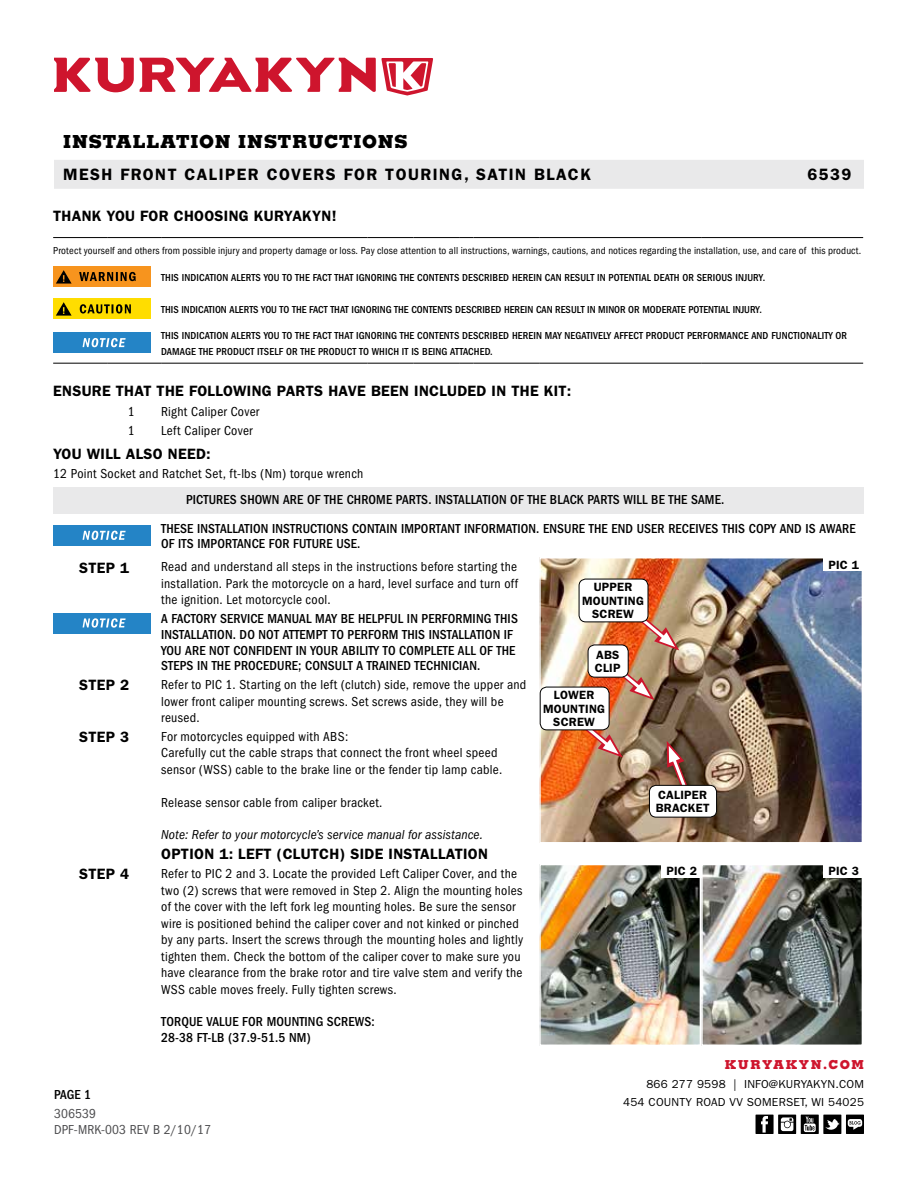
<style>
.page{position:relative;width:918px;height:1188px;background:#fff}
.page>*{position:absolute;margin:0;border:0;box-sizing:border-box;transform-origin:0 0}
.t1{font:800 18px "Memphis";letter-spacing:.04em;color:#000}
.t2{font:600 16.5px "Franklin Gothic";letter-spacing:.09em;color:#000}
.t3{font:600 15px "Franklin Gothic";letter-spacing:.02em;color:#000}
.t4{font:condensed 13.5px/16.5px "Franklin Gothic";letter-spacing:.02em;color:#000}
.t5{font:500 condensed 13.5px/15.8px "Franklin Gothic";letter-spacing:.01em;color:#000}
.t6{font:italic condensed 13.5px "Franklin Gothic";letter-spacing:.01em;color:#000}
.t7{font:condensed 13.5px/15.8px "Franklin Gothic";letter-spacing:.01em;color:#4d4d4f}
.t8{font:800 12.3px "Memphis";letter-spacing:.12em;color:#ce152d}
.t9{font:600 12px/13.5px "Franklin Gothic";letter-spacing:.02em;color:#000}
.t10{font:11.7px/18px "Franklin Gothic";letter-spacing:.02em;color:#000;text-align:right}
.t11{font:500 condensed 10.5px/15.8px "Franklin Gothic";letter-spacing:.01em;color:#000}
.t12{font:condensed 10.5px "Franklin Gothic";letter-spacing:.015em;color:#000}
</style>
<div class="page">
<svg style="left:54px;top:58px;width:379px;height:38px"></svg>
<div style="left:54px;top:160px;width:810px;height:29px;background:#e9e9ea"></div>
<div style="left:846px;top:1115px;width:18px;height:19px;background:#000"></div>
<svg style="left:848px;top:1119px;width:14px;height:11px"></svg>
<svg style="left:778px;top:1115px;width:18px;height:19px"></svg>
<svg style="left:781px;top:1117px;width:12px;height:14px"></svg>
<div style="left:756px;top:1115px;width:18px;height:19px;background:#000"></div>
<svg style="left:761px;top:1116px;width:7px;height:17px"></svg>
<svg style="left:801px;top:1115px;width:18px;height:19px"></svg>
<svg style="left:804px;top:1117px;width:12px;height:15px"></svg>
<div style="left:823px;top:1115px;width:18px;height:19px;background:#000"></div>
<svg style="left:825px;top:1119px;width:15px;height:11px"></svg>
<hr style="left:53px;top:237px;width:54px;height:1px;background:#000">
<hr style="left:107px;top:237px;width:54px;height:1px;background:#000">
<hr style="left:161px;top:237px;width:207px;height:1px;background:#000">
<hr style="left:368px;top:237px;width:45px;height:1px;background:#000">
<hr style="left:413px;top:237px;width:46px;height:1px;background:#000">
<svg style="left:459px;top:237px;width:14px;height:1px"></svg>
<hr style="left:473px;top:237px;width:66px;height:1px;background:#000">
<hr style="left:539px;top:237px;width:162px;height:1px;background:#000">
<hr style="left:701px;top:237px;width:162px;height:1px;background:#000">
<hr style="left:53px;top:363px;width:54px;height:1px;background:#000">
<hr style="left:107px;top:363px;width:54px;height:1px;background:#000">
<hr style="left:161px;top:363px;width:207px;height:1px;background:#000">
<hr style="left:368px;top:363px;width:45px;height:1px;background:#000">
<hr style="left:413px;top:363px;width:46px;height:1px;background:#000">
<svg style="left:459px;top:363px;width:14px;height:1px"></svg>
<hr style="left:473px;top:363px;width:66px;height:1px;background:#000">
<hr style="left:539px;top:363px;width:162px;height:1px;background:#000">
<hr style="left:701px;top:363px;width:162px;height:1px;background:#000">
<div style="left:53px;top:267px;width:97px;height:20px;background:#f7941e"></div>
<svg style="left:79px;top:272px;width:57px;height:9px"></svg>
<svg style="left:56px;top:270px;width:16px;height:14px"></svg>
<div style="left:53px;top:299px;width:97px;height:20px;background:#fd0"></div>
<svg style="left:56px;top:302px;width:16px;height:14px"></svg>
<svg style="left:80px;top:304px;width:51px;height:10px"></svg>
<div style="left:53px;top:333px;width:97px;height:20px;background:#2484c6"></div>
<svg style="left:83px;top:338px;width:43px;height:9px"></svg>
<div style="left:53px;top:525px;width:97px;height:20px;background:#2484c6"></div>
<svg style="left:83px;top:531px;width:43px;height:9px"></svg>
<img style="left:542px;top:560px;width:318px;height:281px">
<div style="left:539px;top:557px;width:324px;height:287px;border:2px solid #fff"></div>
<div style="left:53px;top:613px;width:97px;height:20px;background:#2484c6"></div>
<svg style="left:83px;top:618px;width:43px;height:10px"></svg>
<img style="left:542px;top:867px;width:156px;height:176px">
<div style="left:539px;top:864px;width:162px;height:182px;border:2px solid #fff"></div>
<img style="left:704px;top:867px;width:156px;height:176px">
<div style="left:701px;top:864px;width:162px;height:182px;border:2px solid #fff"></div>
<div style="left:824px;top:557px;width:40px;height:14px;background:#fff"></div>
<div style="left:824px;top:864px;width:40px;height:14px;background:#fff"></div>
<div style="left:662px;top:864px;width:40px;height:14px;background:#fff"></div>
<svg style="left:573px;top:714px;width:50px;height:44px;background:#d17e57"></svg>
<svg style="left:629px;top:607px;width:50px;height:43px;background:#cc8360"></svg>
<svg style="left:605px;top:657px;width:50px;height:43px;background:#c68061"></svg>
<svg style="left:664px;top:741px;width:30px;height:44px"></svg>
<div style="left:588px;top:645px;width:40px;height:32px;background:#fff;border-radius:7px"></div>
<div style="left:588px;top:645px;width:40px;height:32px;border:1px solid #000;border-radius:7px"></div>
<div style="left:579px;top:579px;width:69px;height:43px;background:#fff;border-radius:7px"></div>
<div style="left:579px;top:579px;width:69px;height:43px;border:1px solid #000;border-radius:7px"></div>
<div style="left:649px;top:785px;width:68px;height:32px;background:#fff;border-radius:7px"></div>
<div style="left:649px;top:785px;width:68px;height:32px;border:1px solid #000;border-radius:7px"></div>
<div style="left:540px;top:687px;width:69px;height:43px;background:#fff;border-radius:7px"></div>
<div style="left:540px;top:687px;width:69px;height:43px;border:1px solid #000;border-radius:7px"></div>
<div style="left:53px;top:488px;width:810px;height:26px;background:#e9e9ea"></div>
<h1 class="t1" style="left:63px;top:130px;width:346px">INSTALLATION INSTRUCTIONS</h1>
<p class="t2" style="left:63px;top:165px;width:529px">MESH FRONT CALIPER COVERS FOR TOURING, SATIN BLACK</p>
<p class="t2" style="left:807px;top:165px;width:46px">6539</p>
<p class="t3" style="left:53px;top:207px;width:285px">THANK YOU FOR CHOOSING KURYAKYN!</p>
<p class="t12" style="left:53px;top:245px;width:810px">Protect yourself and others from possible injury and property damage or loss. Pay close attention to all instructions, warnings, cautions, and notices regarding the installation, use, and care of this product.</p>
<p class="t11" style="left:161px;top:270px;width:606px">THIS INDICATION ALERTS YOU TO THE FACT THAT IGNORING THE CONTENTS DESCRIBED HEREIN CAN RESULT IN POTENTIAL DEATH OR SERIOUS INJURY.</p>
<p class="t11" style="left:161px;top:302px;width:602px">THIS INDICATION ALERTS YOU TO THE FACT THAT IGNORING THE CONTENTS DESCRIBED HEREIN CAN RESULT IN MINOR OR MODERATE POTENTIAL INJURY.</p>
<p class="t11" style="left:161px;top:328px;width:687px">THIS INDICATION ALERTS YOU TO THE FACT THAT IGNORING THE CONTENTS DESCRIBED HEREIN MAY NEGATIVELY AFFECT PRODUCT PERFORMANCE AND FUNCTIONALITY OR<br>DAMAGE THE PRODUCT ITSELF OR THE PRODUCT TO WHICH IT IS BEING ATTACHED.</p>
<p class="t3" style="left:53px;top:382px;width:520px">ENSURE THAT THE FOLLOWING PARTS HAVE BEEN INCLUDED IN THE KIT:</p>
<p class="t4" style="left:128px;top:404px;width:8px">1</p>
<p class="t4" style="left:161px;top:404px;width:100px">Right Caliper Cover</p>
<p class="t4" style="left:128px;top:423px;width:8px">1</p>
<p class="t4" style="left:161px;top:423px;width:93px">Left Caliper Cover</p>
<p class="t3" style="left:53px;top:445px;width:159px">YOU WILL ALSO NEED:</p>
<p class="t4" style="left:53px;top:466px;width:312px">12 Point Socket and Ratchet Set, ft-lbs (Nm) torque wrench</p>
<p class="t5" style="left:186px;top:492px;width:540px">PICTURES SHOWN ARE OF THE CHROME PARTS. INSTALLATION OF THE BLACK PARTS WILL BE THE SAME.</p>
<p class="t5" style="left:161px;top:520px;width:696px">THESE INSTALLATION INSTRUCTIONS CONTAIN IMPORTANT INFORMATION. ENSURE THE END USER RECEIVES THIS COPY AND IS AWARE<br>OF ITS IMPORTANCE FOR FUTURE USE.</p>
<p class="t3" style="left:79px;top:559px;width:52px">STEP 1</p>
<p class="t4" style="left:161px;top:559px;width:358px;text-align:justify">Read and understand all steps in the instructions before starting the installation. Park the motorcycle on a hard, level surface and turn off the ignition. Let motorcycle cool.</p>
<p class="t5" style="left:161px;top:611px;width:358px">A FACTORY SERVICE MANUAL MAY BE HELPFUL IN PERFORMING THIS INSTALLATION. DO NOT ATTEMPT TO PERFORM THIS INSTALLATION IF YOU ARE NOT CONFIDENT IN YOUR ABILITY TO COMPLETE ALL OF THE STEPS IN THE PROCEDURE; CONSULT A TRAINED TECHNICIAN.</p>
<p class="t3" style="left:79px;top:676px;width:52px">STEP 2</p>
<p class="t4" style="left:161px;top:677px;width:367px">Refer to PIC 1. Starting on the left (clutch) side, remove the upper and lower front caliper mounting screws. Set screws aside, they will be reused.</p>
<p class="t3" style="left:79px;top:728px;width:52px">STEP 3</p>
<p class="t4" style="left:161px;top:728px;width:343px">For motorcycles equipped with ABS:<br>Carefully cut the cable straps that connect the front wheel speed sensor (WSS) cable to the brake line or the fender tip lamp cable.</p>
<p class="t4" style="left:161px;top:794px;width:223px">Release sensor cable from caliper bracket.</p>
<p class="t6" style="left:161px;top:827px;width:323px">Note: Refer to your motorcycle’s service manual for assistance.</p>
<p class="t3" style="left:161px;top:845px;width:328px">OPTION 1: LEFT (CLUTCH) SIDE INSTALLATION</p>
<p class="t3" style="left:79px;top:865px;width:52px">STEP 4</p>
<p class="t4" style="left:161px;top:866px;width:364px">Refer to PIC 2 and 3. Locate the provided Left Caliper Cover, and the two (2) screws that were removed in Step 2. Align the mounting holes of the cover with the left fork leg mounting holes. Be sure the sensor wire is positioned behind the caliper cover and not kinked or pinched by any parts. Insert the screws through the mounting holes and lightly tighten them. Check the bottom of the caliper cover to make sure you have clearance from the brake rotor and tire valve stem and verify the WSS cable moves freely. Fully tighten screws.</p>
<p class="t5" style="left:161px;top:1014px;width:215px">TORQUE VALUE FOR MOUNTING SCREWS:<br>28-38 FT-LB (37.9-51.5 NM)</p>
<p class="t5" style="left:54px;top:1087px;width:39px">PAGE 1</p>
<p class="t7" style="left:54px;top:1106px;width:159px">306539<br>DPF-MRK-003 REV B 2/10/17</p>
<p class="t9" style="left:582px;top:581px;width:63px;text-align:center">UPPER<br>MOUNTING<br>SCREW</p>
<p class="t9" style="left:595px;top:648px;width:27px">ABS<br>CLIP</p>
<p class="t9" style="left:543px;top:689px;width:63px;text-align:center">LOWER<br>MOUNTING<br>SCREW</p>
<p class="t9" style="left:828px;top:558px;width:32px">PIC 1</p>
<p class="t9" style="left:656px;top:788px;width:55px">CALIPER<br>BRACKET</p>
<p class="t9" style="left:666px;top:864px;width:32px">PIC 2</p>
<p class="t9" style="left:828px;top:864px;width:32px">PIC 3</p>
<p class="t8" style="left:725px;top:1057px;width:141px">KURYAKYN.COM</p>
<p class="t10" style="left:623px;top:1076px;width:242px">866 277 9598 | INFO@KURYAKYN.COM<br>454 COUNTY ROAD VV SOMERSET, WI 54025</p>
</div>
